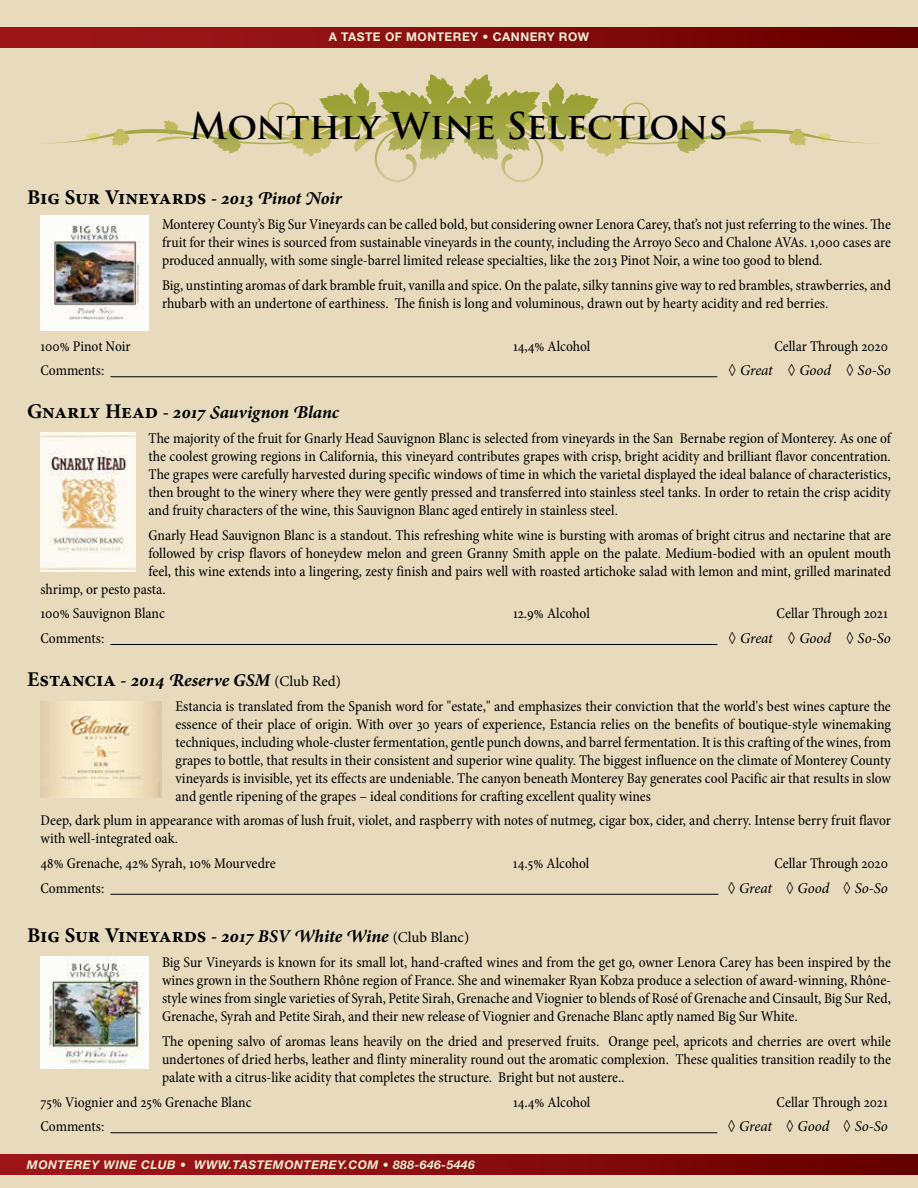
<style>
.page{position:relative;width:918px;height:1188px;background:#e8dabd}
.page>*{position:absolute;margin:0;border:0;box-sizing:border-box;transform-origin:0 0}
.t1{font:700 36px "Trajan Pro";color:#000}
.t2{font:700 21px "Minion Pro";color:#000}
.t3{font:italic 700 18px "Minion Pro";letter-spacing:-.005em;color:#000}
.t4{font:condensed 15px/18px "Minion Pro";color:#000;text-align:justify}
.t5{font:italic 15px "Minion Pro";letter-spacing:-.005em;color:#000}
.t6{font:italic 700 12px "Helvetica Neue LT Std";letter-spacing:.04em;color:#f3efd4}
.t7{font:700 12px "Helvetica Neue LT Std";letter-spacing:.04em;color:#f3efd4}
.s1{font-size:18px}
.s2{font-style:italic;font-size:18px}
.s3{font-style:normal}
.s4{font-style:normal;font-size:21px}
.s5{font-weight:400;font-style:normal;font-size:15px}
</style>
<div class="page">
<div style="left:0;top:1154px;width:918px;height:20px;background:linear-gradient(to right,#a3191d,#690000)"></div>
<div style="left:0;top:27px;width:918px;height:20px;background:linear-gradient(to right,#a3191d,#690000)"></div>
<svg style="left:45px;top:74px;width:828px;height:108px"></svg>
<hr style="left:110px;top:376px;width:607px;height:1px;background:#000">
<hr style="left:110px;top:644px;width:607px;height:1px;background:#000">
<hr style="left:110px;top:894px;width:608px;height:1px;background:#000">
<hr style="left:110px;top:1132px;width:607px;height:1px;background:#000">
<img style="left:41px;top:216px;width:108px;height:114px">
<img style="left:41px;top:956px;width:108px;height:113px">
<img style="left:40px;top:701px;width:122px;height:96px">
<img style="left:41px;top:432px;width:94px;height:139px">
<p class="t7" style="left:329px;top:30px;width:262px">A TASTE OF MONTEREY • CANNERY ROW</p>
<h1 class="t1" style="left:190px;top:103px;width:539px">Monthly Wine Selections</h1>
<h2 class="t2" style="left:27px;top:183px;width:316px">Big Sur Vineyards <span class="s1">-</span> <span class="s2">2013 Pinot Noir</span></h2>
<p class="t4" style="left:162px;top:215px;width:731px">Monterey County’s Big Sur Vineyards can be called bold, but considering owner Lenora Carey, that’s not just referring to the wines. The fruit for their wines is sourced from sustainable vineyards in the county, including the Arroyo Seco and Chalone AVAs. 1,000 cases are produced annually, with some single-barrel limited release specialties, like the 2013 Pinot Noir, a wine too good to blend.</p>
<p class="t4" style="left:162px;top:276px;width:730px">Big, unstinting aromas of dark bramble fruit, vanilla and spice. On the palate, silky tannins give way to red brambles, strawberries, and rhubarb with an undertone of earthiness. The finish is long and voluminous, drawn out by hearty acidity and red berries.</p>
<p class="t4" style="left:40px;top:337px;width:92px">100% Pinot Noir</p>
<p class="t4" style="left:513px;top:337px;width:79px">14,4% Alcohol</p>
<p class="t4" style="left:774px;top:337px;width:115px">Cellar Through 2020</p>
<p class="t4" style="left:40px;top:362px;width:65px">Comments:</p>
<p class="t5" style="left:728px;top:360px;width:164px"><span class="s3">◊</span> Great <span class="s3">◊</span> Good <span class="s3">◊</span> So-So</p>
<p class="t3" style="left:27px;top:399px;width:314px"><span class="s4">Gnarly Head</span> <span class="s3">-</span> 2017 Sauvignon Blanc</p>
<p class="t4" style="left:148px;top:429px;width:744px">The majority of the fruit for Gnarly Head Sauvignon Blanc is selected from vineyards in the San Bernabe region of Monterey. As one of the coolest growing regions in California, this vineyard contributes grapes with crisp, bright acidity and brilliant flavor concentration.<br>The grapes were carefully harvested during specific windows of time in which the varietal displayed the ideal balance of characteristics, then brought to the winery where they were gently pressed and transferred into stainless steel tanks. In order to retain the crisp acidity and fruity characters of the wine, this Sauvignon Blanc aged entirely in stainless steel.</p>
<p class="t4" style="left:148px;top:526px;width:744px">Gnarly Head Sauvignon Blanc is a standout. This refreshing white wine is bursting with aromas of bright citrus and nectarine that are</p>
<p class="t4" style="left:148px;top:544px;width:744px">followed by crisp flavors of honeydew melon and green Granny Smith apple on the palate. Medium-bodied with an opulent mouth</p>
<p class="t4" style="left:148px;top:562px;width:744px">feel, this wine extends into a lingering, zesty finish and pairs well with roasted artichoke salad with lemon and mint, grilled marinated</p>
<p class="t4" style="left:40px;top:580px;width:127px">shrimp, or pesto pasta.</p>
<p class="t4" style="left:40px;top:605px;width:126px">100% Sauvignon Blanc</p>
<p class="t4" style="left:513px;top:605px;width:78px">12.9% Alcohol</p>
<p class="t4" style="left:777px;top:605px;width:113px">Cellar Through 2021</p>
<p class="t4" style="left:40px;top:629px;width:65px">Comments:</p>
<p class="t5" style="left:728px;top:628px;width:164px"><span class="s3">◊</span> Great <span class="s3">◊</span> Good <span class="s3">◊</span> So-So</p>
<p class="t3" style="left:27px;top:667px;width:316px"><span class="s4">Estancia</span> <span class="s3">-</span> 2014 Reserve GSM <span class="s5">(Club Red)</span></p>
<p class="t4" style="left:175px;top:697px;width:717px">Estancia is translated from the Spanish word for "estate," and emphasizes their conviction that the world's best wines capture the essence of their place of origin. With over 30 years of experience, Estancia relies on the benefits of boutique-style winemaking techniques, including whole-cluster fermentation, gentle punch downs, and barrel fermentation. It is this crafting of the wines, from grapes to bottle, that results in their consistent and superior wine quality. The biggest influence on the climate of Monterey County vineyards is invisible, yet its effects are undeniable. The canyon beneath Monterey Bay generates cool Pacific air that results in slow and gentle ripening of the grapes – ideal conditions for crafting excellent quality wines</p>
<p class="t4" style="left:40px;top:812px;width:852px">Deep, dark plum in appearance with aromas of lush fruit, violet, and raspberry with notes of nutmeg, cigar box, cider, and cherry. Intense berry fruit flavor with well-integrated oak.</p>
<p class="t4" style="left:40px;top:854px;width:237px">48% Grenache, 42% Syrah, 10% Mourvedre</p>
<p class="t4" style="left:513px;top:854px;width:78px">14.5% Alcohol</p>
<p class="t4" style="left:774px;top:854px;width:115px">Cellar Through 2020</p>
<p class="t4" style="left:40px;top:879px;width:65px">Comments:</p>
<p class="t5" style="left:728px;top:878px;width:162px"><span class="s3">◊</span> Great <span class="s3">◊</span> Good <span class="s3">◊</span> So-So</p>
<p class="t3" style="left:27px;top:924px;width:444px"><span class="s4">Big Sur Vineyards</span> <span class="s3">-</span> 2017 BSV White Wine <span class="s5">(Club Blanc)</span></p>
<p class="t4" style="left:162px;top:953px;width:731px">Big Sur Vineyards is known for its small lot, hand-crafted wines and from the get go, owner Lenora Carey has been inspired by the wines grown in the Southern Rhône region of France. She and winemaker Ryan Kobza produce a selection of award-winning, Rhône&shy;style wines from single varieties of Syrah, Petite Sirah, Grenache and Viognier to blends of Rosé of Grenache and Cinsault, Big Sur Red, Grenache, Syrah and Petite Sirah, and their new release of Viognier and Grenache Blanc aptly named Big Sur White.</p>
<p class="t4" style="left:162px;top:1032px;width:730px">The opening salvo of aromas leans heavily on the dried and preserved fruits. Orange peel, apricots and cherries are overt while undertones of dried herbs, leather and flinty minerality round out the aromatic complexion. These qualities transition readily to the palate with a citrus-like acidity that completes the structure. Bright but not austere..</p>
<p class="t4" style="left:41px;top:1093px;width:212px">75% Viognier and 25% Grenache Blanc</p>
<p class="t4" style="left:513px;top:1093px;width:79px">14.4% Alcohol</p>
<p class="t4" style="left:777px;top:1093px;width:113px">Cellar Through 2021</p>
<p class="t4" style="left:41px;top:1118px;width:65px">Comments:</p>
<p class="t5" style="left:728px;top:1116px;width:162px"><span class="s3">◊</span> Great <span class="s3">◊</span> Good <span class="s3">◊</span> So-So</p>
<p class="t6" style="left:27px;top:1157px;width:180px">MONTEREY WINE CLUB • WWW</p>
<p class="t6" style="left:229px;top:1157px;width:248px">.TASTEMONTEREY.COM • 888-646-5446</p>
</div>
